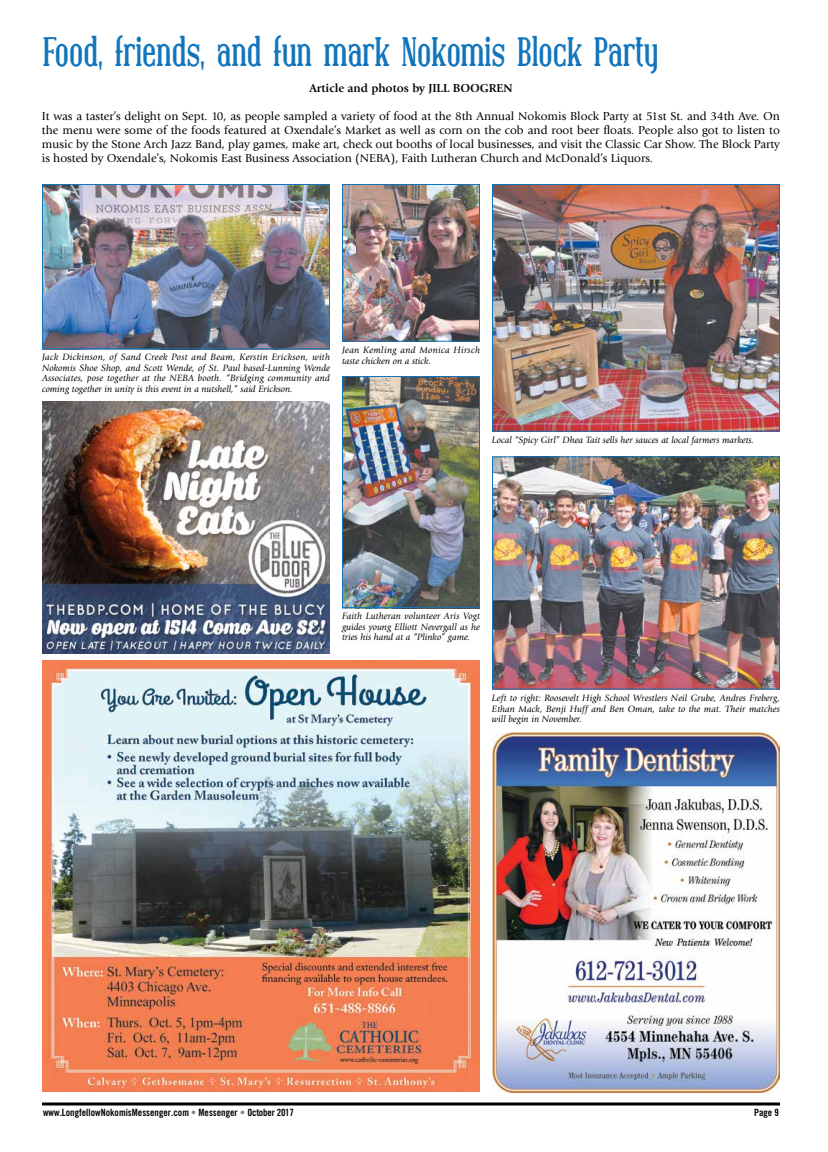
<style>
.page{position:relative;width:828px;height:1152px;background:#fff}
.page>*{position:absolute;margin:0;border:0;box-sizing:border-box;transform-origin:0 0}
.t1{font:700 41px "Covington Cond";letter-spacing:-.03em;color:#1275bc}
.t2{font:12px/14px "Giovanni Std";color:#000;text-align:justify}
.t3{font:700 12px "Giovanni Std";color:#000}
.t4{font:10px "Trade Gothic LT Std Bd Cn 20";color:#000}
.t5{font:italic 9.5px/10.5px "Giovanni Std";color:#000;text-align:justify}
.t6{font:italic 9.5px/10.5px "Giovanni Std";letter-spacing:.03em;color:#000}
.s1{color:#808285}
</style>
<div class="page">
<svg style="left:42px;top:1102px;width:738px;height:4px;background:#3f3f3f"></svg>
<img style="left:42px;top:660px;width:438px;height:432px">
<img style="left:492px;top:732px;width:288px;height:360px">
<img style="left:42px;top:402px;width:288px;height:252px">
<img style="left:494px;top:186px;width:284px;height:244px">
<div style="left:492px;top:184px;width:288px;height:248px;border:1px solid #1275bc"></div>
<img style="left:344px;top:186px;width:134px;height:154px">
<div style="left:342px;top:184px;width:138px;height:158px;border:1px solid #1275bc"></div>
<img style="left:44px;top:186px;width:284px;height:161px">
<div style="left:42px;top:184px;width:288px;height:165px;border:1px solid #1275bc"></div>
<img style="left:494px;top:458px;width:284px;height:230px">
<div style="left:492px;top:456px;width:288px;height:234px;border:1px solid #1275bc"></div>
<img style="left:344px;top:378px;width:134px;height:228px">
<div style="left:342px;top:376px;width:138px;height:232px;border:1px solid #1275bc"></div>
<h1 class="t1" style="left:42px;top:31px;width:618px">Food, friends, and fun mark Nokomis Block Party</h1>
<p class="t3" style="left:309px;top:81px;width:205px">Article and photos by JILL BOOGREN</p>
<p class="t2" style="left:42px;top:109px;width:740px">It was a taster’s delight on Sept. 10, as people sampled a variety of food at the 8th Annual Nokomis Block Party at 51st St. and 34th Ave. On the menu were some of the foods featured at Oxendale’s Market as well as corn on the cob and root beer floats. People also got to listen to music by the Stone Arch Jazz Band, play games, make art, check out booths of local businesses, and visit the Classic Car Show. The Block Party is hosted by Oxendale’s, Nokomis East Business Association (NEBA), Faith Lutheran Church and McDonald’s Liquors.</p>
<p class="t5" style="left:42px;top:352px;width:290px">Jack Dickinson, of Sand Creek Post and Beam, Kerstin Erickson, with Nokomis Shoe Shop, and Scott Wende, of St. Paul based-Lunning Wende Associates, pose together at the NEBA booth. “Bridging community and coming together in unity is this event in a nutshell,” said Erickson.</p>
<p class="t6" style="left:342px;top:345px;width:140px">Jean Kemling and Monica Hirsch taste chicken on a stick.</p>
<p class="t5" style="left:492px;top:435px;width:264px">Local “Spicy Girl” Dhea Tait sells her sauces at local farmers markets.</p>
<p class="t5" style="left:342px;top:611px;width:140px">Faith Lutheran volunteer Aris Vogt guides young Elliott Nevergall as he tries his hand at a “Plinko” game.</p>
<p class="t5" style="left:492px;top:693px;width:290px">Left to right: Roosevelt High School Wrestlers Neil Grube, Andres Freberg, Ethan Mack, Benji Huff and Ben Oman, take to the mat. Their matches will begin in November.</p>
<p class="t4" style="left:43px;top:1107px;width:253px">www.LongfellowNokomisMessenger.com <span class="s1">•</span> Messenger <span class="s1">•</span> October 2017</p>
<p class="t4" style="left:754px;top:1107px;width:26px">Page 9</p>
</div>
